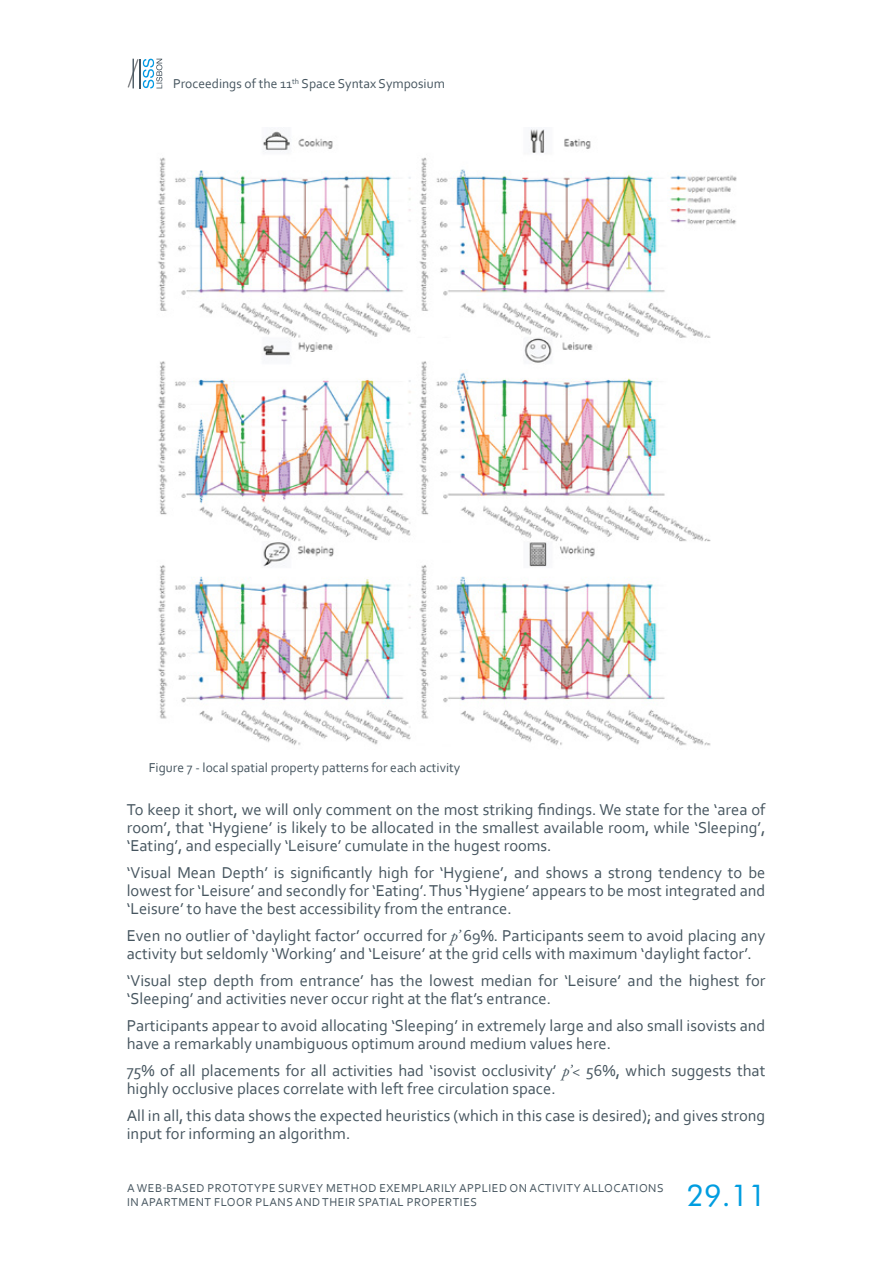
<style>
.page{position:relative;width:893px;height:1263px;background:#fff}
.page>*{position:absolute;margin:0;border:0;box-sizing:border-box;transform-origin:0 0}
.t1{font:30px "Futura BT";color:#009de0}
.t2{font:16.5px/18px "Corbel";color:#46555f}
.t3{font:13.5px "Corbel";color:#46555f}
.t4{font:12px/14.4px "Corbel";letter-spacing:.04em;color:#46555f}
.s1{font-family:"Adobe Garamond Pro";font-style:italic}
</style>
<div class="page">
<svg style="left:128px;top:59px;width:34px;height:29px"></svg>
<img style="left:158px;top:129px;width:579px;height:617px">
<p class="t3" style="left:173px;top:76px;width:273px">Proceedings of the 11<sup>th</sup> Space Syntax Symposium</p>
<p class="t3" style="left:149px;top:759px;width:313px">Figure 7 - local spatial property patterns for each activity</p>
<p class="t2" style="left:127px;top:800px;width:640px;text-align:justify">To keep it short, we will only comment on the most striking findings. We state for the ‘area of room’, that ‘Hygiene’ is likely to be allocated in the smallest available room, while ‘Sleeping’, ‘Eating’, and especially ‘Leisure’ cumulate in the hugest rooms.</p>
<p class="t2" style="left:127px;top:863px;width:640px;text-align:justify">‘Visual Mean Depth’ is significantly high for ‘Hygiene’, and shows a strong tendency to be lowest for ‘Leisure’ and secondly for ‘Eating’. Thus ‘Hygiene’ appears to be most integrated and ‘Leisure’ to have the best accessibility from the entrance.</p>
<p class="t2" style="left:127px;top:926px;width:640px">Even no outlier of ‘daylight factor’ occurred for <span class="s1">p’</span> 69%. Participants seem to avoid placing any activity but seldomly ‘Working’ and ‘Leisure’ at the grid cells with maximum ‘daylight factor’.</p>
<p class="t2" style="left:127px;top:971px;width:640px">‘Visual step depth from entrance’ has the lowest median for ‘Leisure’ and the highest for ‘Sleeping’ and activities never occur right at the flat’s entrance.</p>
<p class="t2" style="left:127px;top:1016px;width:640px">Participants appear to avoid allocating ‘Sleeping’ in extremely large and also small isovists and have a remarkably unambiguous optimum around medium values here.</p>
<p class="t2" style="left:127px;top:1061px;width:640px">75% of all placements for all activities had ‘isovist occlusivity’ <span class="s1">p’&lt;</span> 56%, which suggests that highly occlusive places correlate with left free circulation space.</p>
<p class="t2" style="left:127px;top:1106px;width:640px">All in all, this data shows the expected heuristics (which in this case is desired); and gives strong input for informing an algorithm.</p>
<p class="t4" style="left:127px;top:1180px;width:538px">A WEB-BASED PROTOTYPE SURVEY METHOD EXEMPLARILY APPLIED ON ACTIVITY ALLOCATIONS<br>IN APARTMENT FLOOR PLANS AND THEIR SPATIAL PROPERTIES</p>
<h1 class="t1" style="left:686px;top:1177px;width:81px">29.11</h1>
</div>
